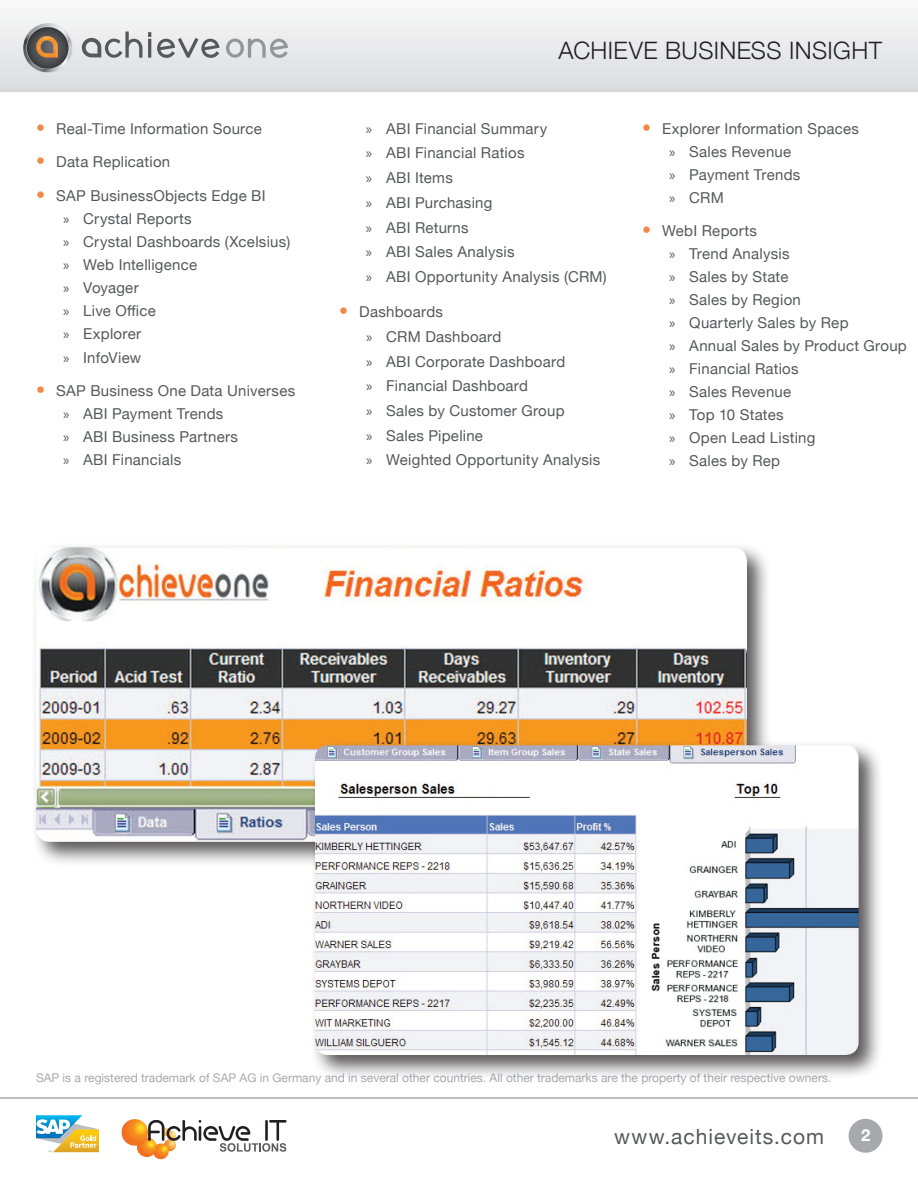
<style>
.page{position:relative;width:918px;height:1188px;background:#fff}
.page>*{position:absolute;margin:0;border:0;box-sizing:border-box;transform-origin:0 0}
.t1{font:300 24px "Helvetica Neue";letter-spacing:.015em;color:#231f20}
.t2{font:21px "Helvetica Neue";letter-spacing:.05em;color:#57585a}
.t3{font:700 16.5px "Helvetica Neue";color:#fff}
.t4{font:15px/23px "Helvetica Neue";letter-spacing:.015em;color:#57585a}
.t5{font:12px "Helvetica Neue";color:#a8a9ad}
.s1{font-weight:300;font-size:18px;color:#f28847}
.s2{font-family:"Myriad Pro"}
</style>
<div class="page">
<svg style="left:0;top:1097px;width:918px;height:63px"></svg>
<svg style="left:0;top:89px;width:918px;height:4px"></svg>
<div style="left:0;top:0;width:918px;height:89px;background:linear-gradient(to bottom,#f9f9fa,#dbdcde)"></div>
<svg style="left:23px;top:23px;width:49px;height:50px;background:#948b83"></svg>
<svg style="left:82px;top:32px;width:60px;height:26px;background:#bbbcbd"></svg>
<hr style="left:148px;top:39px;width:3px;height:19px;background:#57585a">
<svg style="left:148px;top:32px;width:3px;height:5px"></svg>
<svg style="left:157px;top:38px;width:62px;height:20px"></svg>
<svg style="left:226px;top:39px;width:62px;height:19px"></svg>
<svg style="left:36px;top:1115px;width:63px;height:37px"></svg>
<img style="left:153px;top:1143px;width:16px;height:16px;border-radius:8px">
<img style="left:137px;top:1137px;width:20px;height:20px;border-radius:10px">
<img style="left:122px;top:1119px;width:26px;height:27px;border-radius:13px">
<svg style="left:148px;top:1120px;width:139px;height:32px"></svg>
<div style="left:849px;top:1119px;width:34px;height:34px;background:#a8a9ad;border-radius:50%"></div>
<div style="left:30px;top:542px;width:742px;height:325px;background:#231f20;opacity:.75"></div>
<img style="left:36px;top:547px;width:711px;height:94px">
<img style="left:36px;top:641px;width:711px;height:201px">
<div style="left:309px;top:740px;width:574px;height:340px;background:#231f20;opacity:.75"></div>
<img style="left:315px;top:745px;width:544px;height:310px">
<p class="t4" style="left:36px;top:116px;width:227px"><span class="s1">•</span> Real-Time Information Source</p>
<p class="t4" style="left:36px;top:149px;width:136px"><span class="s1">•</span> Data Replication</p>
<p class="t4" style="left:63px;top:183px;width:229px;text-indent:-27px"><span class="s1">•</span> SAP BusinessObjects Edge BI<br><span class="s2">»</span> Crystal Reports<br><span class="s2">»</span> Crystal Dashboards (Xcelsius) <span class="s2">»</span> Web Intelligence<br><span class="s2">»</span> Voyager<br><span class="s2">»</span> Live Office<br><span class="s2">»</span> Explorer<br><span class="s2">»</span> InfoView</p>
<p class="t4" style="left:63px;top:378px;width:234px;text-indent:-27px"><span class="s1">•</span> SAP Business One Data Universes <span class="s2">»</span> ABI Payment Trends<br><span class="s2">»</span> ABI Business Partners<br><span class="s2">»</span> ABI Financials</p>
<h1 class="t1" style="left:559px;top:31px;width:325px">ACHIEVE BUSINESS INSIGHT</h1>
<p class="t4" style="left:366px;top:115px;width:242px;line-height:24.8px"><span class="s2">»</span> ABI Financial Summary<br><span class="s2">»</span> ABI Financial Ratios<br><span class="s2">»</span> ABI Items<br><span class="s2">»</span> ABI Purchasing<br><span class="s2">»</span> ABI Returns<br><span class="s2">»</span> ABI Sales Analysis<br><span class="s2">»</span> ABI Opportunity Analysis (CRM)</p>
<p class="t4" style="left:366px;top:298px;width:236px;line-height:24.8px;text-indent:-27px"><span class="s1">•</span> Dashboards<br><span class="s2">»</span> CRM Dashboard<br><span class="s2">»</span> ABI Corporate Dashboard<br><span class="s2">»</span> Financial Dashboard<br><span class="s2">»</span> Sales by Customer Group<br><span class="s2">»</span> Sales Pipeline<br><span class="s2">»</span> Weighted Opportunity Analysis</p>
<p class="t4" style="left:669px;top:116px;width:192px;text-indent:-27px"><span class="s1">•</span> Explorer Information Spaces <span class="s2">»</span> Sales Revenue<br><span class="s2">»</span> Payment Trends<br><span class="s2">»</span> CRM</p>
<p class="t4" style="left:669px;top:218px;width:239px;text-indent:-27px"><span class="s1">•</span> WebI Reports<br><span class="s2">»</span> Trend Analysis<br><span class="s2">»</span> Sales by State<br><span class="s2">»</span> Sales by Region<br><span class="s2">»</span> Quarterly Sales by Rep<br><span class="s2">»</span> Annual Sales by Product Group <span class="s2">»</span> Financial Ratios<br><span class="s2">»</span> Sales Revenue<br><span class="s2">»</span> Top 10 States<br><span class="s2">»</span> Open Lead Listing<br><span class="s2">»</span> Sales by Rep</p>
<p class="t5" style="left:36px;top:1067px;width:797px">SAP is a registered trademark of SAP AG in Germany and in several other countries. All other trademarks are the property of their respective owners.</p>
<h2 class="t2" style="left:614px;top:1118px;width:212px">www.achieveits.com</h2>
<p class="t3" style="left:861px;top:1121px;width:11px">2</p>
</div>
